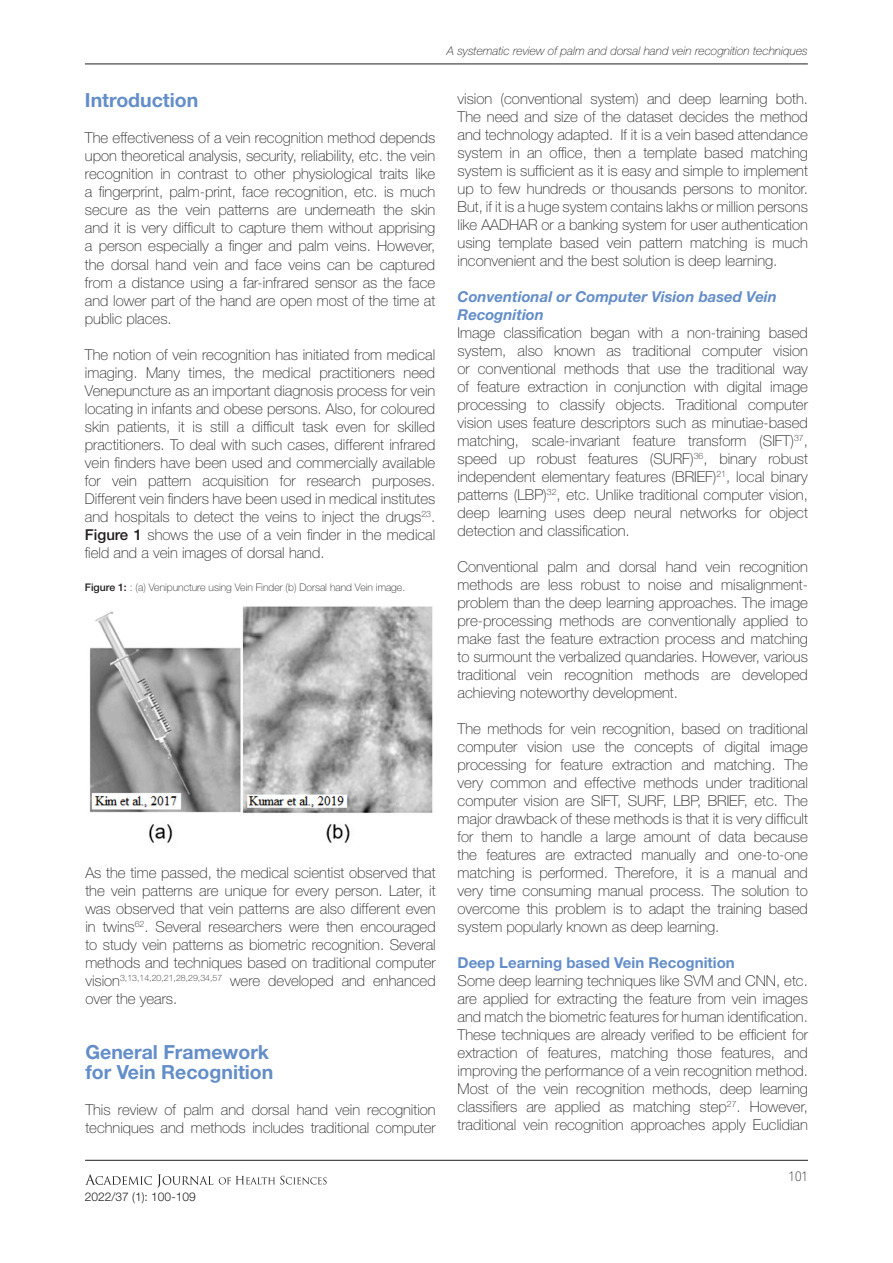
<style>
.page{position:relative;width:893px;height:1263px;background:#fff}
.page>*{position:absolute;margin:0;border:0;box-sizing:border-box;transform-origin:0 0}
.t1{font:700 19.5px "Helvetica Neue LT Std";color:#638ec9}
.t2{font:100 15px/18px "Helvetica Neue LT Std";color:#231f20;text-align:justify}
.t3{font:italic 700 15px/18px "Helvetica Neue LT Std";color:#638ec9}
.t4{font:700 15px "Helvetica Neue LT Std";color:#638ec9}
.t5{font:100 condensed 13.5px "Helvetica Neue LT Std";color:#231f20}
.t6{font:italic 100 12px "Helvetica Neue LT Std";color:#231f20}
.t7{font:300 12px "Helvetica Neue LT Std";color:#231f20}
.t8{font:100 10.5px "Helvetica Neue LT Std";color:#231f20}
.s1{font-weight:500}
</style>
<div class="page">
<hr style="left:85px;top:1160px;width:723px;height:1px;background:#231f20">
<svg style="left:85px;top:1174px;width:128px;height:14px"></svg>
<svg style="left:219px;top:1176px;width:108px;height:8px"></svg>
<hr style="left:85px;top:64px;width:723px;height:1px;background:#231f20">
<img style="left:90px;top:606px;width:343px;height:237px">
<p class="t6" style="left:447px;top:44px;width:363px">A systematic review of palm and dorsal hand vein recognition techniques</p>
<p class="t1" style="left:85px;top:88px;width:115px">Introduction</p>
<p class="t2" style="left:85px;top:129px;width:352px">The effectiveness of a vein recognition method depends upon theoretical analysis, security, reliability, etc. the vein recognition in contrast to other physiological traits like a fingerprint, palm-print, face recognition, etc. is much secure as the vein patterns are underneath the skin and it is very difficult to capture them without apprising a person especially a finger and palm veins. However, the dorsal hand vein and face veins can be captured from a distance using a far-infrared sensor as the face and lower part of the hand are open most of the time at public places.</p>
<p class="t2" style="left:85px;top:345px;width:352px">The notion of vein recognition has initiated from medical imaging. Many times, the medical practitioners need Venepuncture as an important diagnosis process for vein locating in infants and obese persons. Also, for coloured skin patients, it is still a difficult task even for skilled practitioners. To deal with such cases, different infrared vein finders have been used and commercially available for vein pattern acquisition for research purposes.<br>Different vein finders have been used in medical institutes and hospitals to detect the veins to inject the drugs<sup>23</sup>.<br><span class="s1">Figure 1</span> shows the use of a vein finder in the medical field and a vein images of dorsal hand.</p>
<p class="t8" style="left:85px;top:581px;width:322px"><span class="s1">Figure 1:</span> : (a) Venipuncture using Vein Finder (b) Dorsal hand Vein image.</p>
<p class="t2" style="left:85px;top:863px;width:352px">As the time passed, the medical scientist observed that the vein patterns are unique for every person. Later, it was observed that vein patterns are also different even in twins<sup>62</sup>. Several researchers were then encouraged to study vein patterns as biometric recognition. Several methods and techniques based on traditional computer vision<sup>3,13,14,20,21,28,29,34,57</sup> were developed and enhanced over the years.</p>
<p class="t1" style="left:85px;top:1040px;width:185px">General Framework</p>
<p class="t1" style="left:85px;top:1060px;width:190px">for Vein Recognition</p>
<p class="t2" style="left:85px;top:1100px;width:352px">This review of palm and dorsal hand vein recognition techniques and methods includes traditional computer</p>
<p class="t2" style="left:458px;top:90px;width:352px">vision (conventional system) and deep learning both.<br>The need and size of the dataset decides the method and technology adapted. If it is a vein based attendance system in an office, then a template based matching system is sufficient as it is easy and simple to implement up to few hundreds or thousands persons to monitor.<br>But, if it is a huge system contains lakhs or million persons like AADHAR or a banking system for user authentication using template based vein pattern matching is much inconvenient and the best solution is deep learning.</p>
<p class="t3" style="left:458px;top:288px;width:321px">Conventional or Computer Vision based Vein<br>Recognition</p>
<p class="t2" style="left:458px;top:324px;width:352px">Image classification began with a non-training based system, also known as traditional computer vision or conventional methods that use the traditional way of feature extraction in conjunction with digital image processing to classify objects. Traditional computer vision uses feature descriptors such as minutiae-based matching, scale-invariant feature transform (SIFT)<sup>37</sup>, speed up robust features (SURF)<sup>36</sup>, binary robust independent elementary features (BRIEF)<sup>21</sup>, local binary patterns (LBP)<sup>32</sup>, etc. Unlike traditional computer vision, deep learning uses deep neural networks for object detection and classification.</p>
<p class="t2" style="left:458px;top:558px;width:352px">Conventional palm and dorsal hand vein recognition methods are less robust to noise and misalignment&shy;problem than the deep learning approaches. The image pre-processing methods are conventionally applied to make fast the feature extraction process and matching to surmount the verbalized quandaries. However, various traditional vein recognition methods are developed achieving noteworthy development.</p>
<p class="t2" style="left:458px;top:720px;width:352px">The methods for vein recognition, based on traditional computer vision use the concepts of digital image processing for feature extraction and matching. The very common and effective methods under traditional computer vision are SIFT, SURF, LBP, BRIEF, etc. The major drawback of these methods is that it is very difficult for them to handle a large amount of data because the features are extracted manually and one-to-one matching is performed. Therefore, it is a manual and very time consuming manual process. The solution to overcome this problem is to adapt the training based system popularly known as deep learning.</p>
<p class="t4" style="left:458px;top:954px;width:279px">Deep Learning based Vein Recognition</p>
<p class="t2" style="left:458px;top:972px;width:352px">Some deep learning techniques like SVM and CNN, etc. are applied for extracting the feature from vein images and match the biometric features for human identification.<br>These techniques are already verified to be efficient for extraction of features, matching those features, and improving the performance of a vein recognition method.<br>Most of the vein recognition methods, deep learning classifiers are applied as matching step<sup>27</sup>. However, traditional vein recognition approaches apply Euclidian</p>
<p class="t7" style="left:85px;top:1190px;width:112px">2022/37 (1): 100-109</p>
<p class="t5" style="left:789px;top:1168px;width:21px">101</p>
</div>
